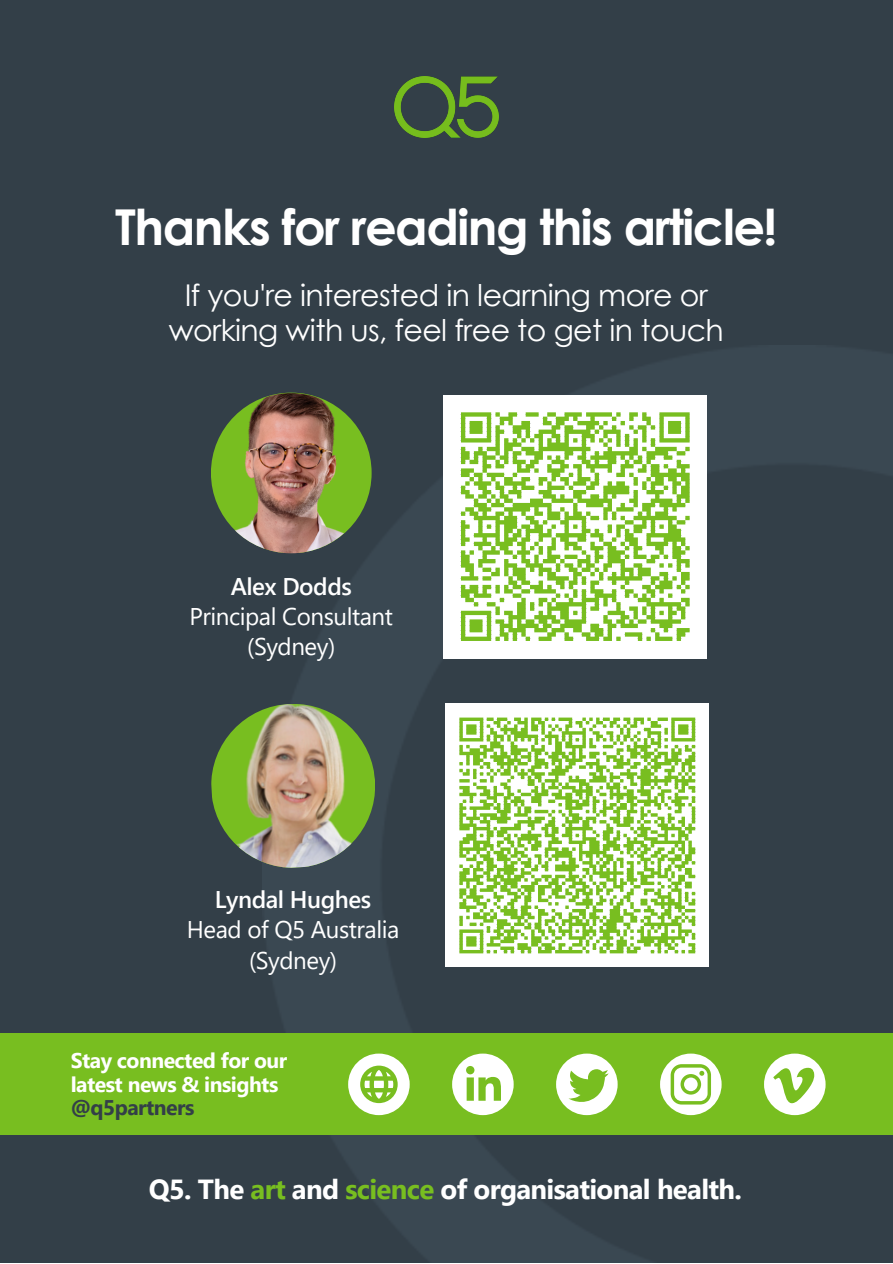
<style>
.page{position:relative;width:893px;height:1264px;background:#fff}
.page>*{position:absolute;margin:0;border:0;box-sizing:border-box;transform-origin:0 0}
.t1{font:700 49.5px "Century Gothic";letter-spacing:-.03em;color:#fff}
.t2{font:30px/34.8px "Century Gothic";letter-spacing:-.02em;color:#fff;text-align:center}
.t3{font:700 27.6px "Segoe UI";letter-spacing:-.025em;color:#fff}
.t4{font:24.15px "Segoe UI";letter-spacing:-.02em;color:#fff}
.t5{font:600 24.15px "Segoe UI";letter-spacing:-.02em;color:#fff}
.t6{font:700 21.15px/23.9px "Segoe UI";letter-spacing:-.025em;color:#fff}
.s1{color:#333f48}
.s2{color:#78be20}
</style>
<div class="page">
<div style="left:0;top:0;width:892px;height:1262px;background:#333f48"></div>
<div style="left:443px;top:395px;width:263px;height:263px;background:#fff"></div>
<svg style="left:460px;top:412px;width:230px;height:229px"></svg>
<img style="left:211px;top:393px;width:160px;height:160px;border-radius:50%">
<img style="left:394px;top:77px;width:104px;height:61px">
<img style="left:211px;top:704px;width:164px;height:164px">
<div style="left:445px;top:704px;width:263px;height:263px;background:#fff"></div>
<svg style="left:459px;top:717px;width:237px;height:237px"></svg>
<div style="left:0;top:1033px;width:892px;height:101px;background:#78be20"></div>
<svg style="left:452px;top:1053px;width:61px;height:62px"></svg>
<svg style="left:556px;top:1053px;width:61px;height:62px"></svg>
<svg style="left:660px;top:1053px;width:61px;height:62px"></svg>
<svg style="left:764px;top:1053px;width:61px;height:62px"></svg>
<svg style="left:348px;top:1053px;width:61px;height:62px"></svg>
<p class="t1" style="left:115px;top:195px;width:663px">Thanks for reading this article!</p>
<p class="t2" style="left:169px;top:277px;width:556px">If you're interested in learning more or working with us, feel free to get in touch</p>
<p class="t5" style="left:231px;top:568px;width:123px">Alex Dodds</p>
<p class="t4" style="left:189px;top:599px;width:205px">Principal Consultant</p>
<p class="t4" style="left:247px;top:629px;width:89px">(Sydney)</p>
<p class="t5" style="left:215px;top:881px;width:158px">Lyndal Hughes</p>
<p class="t4" style="left:187px;top:912px;width:214px">Head of Q5 Australia</p>
<p class="t4" style="left:249px;top:943px;width:89px">(Sydney)</p>
<p class="t6" style="left:71px;top:1046px;width:218px">Stay connected for our latest news &amp; insights <span class="s1">@q5partners</span></p>
<p class="t3" style="left:149px;top:1168px;width:594px">Q5. The <span class="s2">art</span> and <span class="s2">science</span> of organisational health.</p>
</div>
